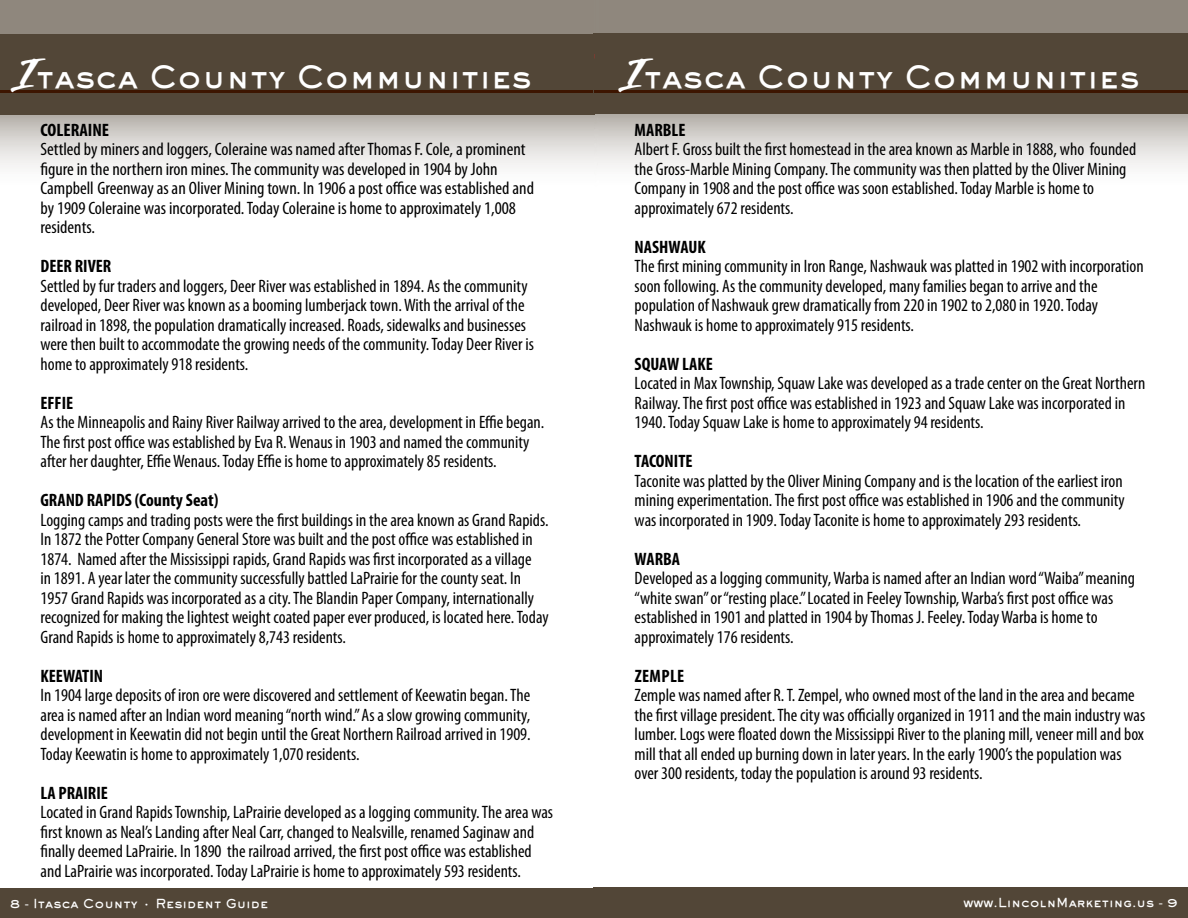
<style>
.page{position:relative;width:1188px;height:918px;background:#fff}
.page>*{position:absolute;margin:0;border:0;box-sizing:border-box;transform-origin:0 0}
.t1{font:800 30px "Gothic";color:#fff}
.t2{font:condensed 18px/19.5px "Myriad Pro";color:#000}
.t3{font:700 condensed 18px "Myriad Pro";color:#000}
.t4{font:800 12px "Gothic";color:#fff}
.s1{font-family:"Lambo Hmk";font-weight:700;font-size:45px}
</style>
<div class="page">
<svg style="left:0;top:0;width:594px;height:168px;background:#bbb6b0"></svg>
<div style="left:0;top:888px;width:594px;height:30px;background:#524637"></div>
<div style="left:0;top:34px;width:594px;height:80px;background:#524637"></div>
<hr style="left:0;top:90px;width:594px;height:3px;background:#3d1500">
<svg style="left:594px;top:0;width:594px;height:169px;background:#bcb7b1"></svg>
<div style="left:594px;top:888px;width:594px;height:30px;background:#524637"></div>
<div style="left:594px;top:34px;width:594px;height:80px;background:#524637"></div>
<hr style="left:594px;top:90px;width:594px;height:2px;background:#3d1500">
<h1 class="t1" style="left:14px;top:57px;width:520px"><span class="s1">I</span>tasca County Communities</h1>
<p class="t3" style="left:40px;top:119px;width:70px">COLERAINE</p>
<p class="t2" style="left:40px;top:139px;width:495px">Settled by miners and loggers, Coleraine was named after Thomas F. Cole, a prominent figure in the northern iron mines. The community was developed in 1904 by John Campbell Greenway as an Oliver Mining town. In 1906 a post office was established and by 1909 Coleraine was incorporated. Today Coleraine is home to approximately 1,008 residents.</p>
<p class="t3" style="left:40px;top:255px;width:72px">DEER RIVER</p>
<p class="t2" style="left:40px;top:276px;width:495px">Settled by fur traders and loggers, Deer River was established in 1894. As the community developed, Deer River was known as a booming lumberjack town. With the arrival of the railroad in 1898, the population dramatically increased. Roads, sidewalks and businesses were then built to accommodate the growing needs of the community. Today Deer River is home to approximately 918 residents.</p>
<p class="t3" style="left:40px;top:391px;width:34px">EFFIE</p>
<p class="t2" style="left:40px;top:412px;width:505px">As the Minneapolis and Rainy River Railway arrived to the area, development in Effie began.<br>The first post office was established by Eva R. Wenaus in 1903 and named the community after her daughter, Effie Wenaus. Today Effie is home to approximately 85 residents.</p>
<p class="t3" style="left:40px;top:489px;width:179px">GRAND RAPIDS (County Seat)</p>
<p class="t2" style="left:40px;top:510px;width:510px">Logging camps and trading posts were the first buildings in the area known as Grand Rapids.<br>In 1872 the Potter Company General Store was built and the post office was established in 1874. Named after the Mississippi rapids, Grand Rapids was first incorporated as a village<br>in 1891. A year later the community successfully battled LaPrairie for the county seat. In 1957 Grand Rapids was incorporated as a city. The Blandin Paper Company, internationally recognized for making the lightest weight coated paper ever produced, is located here. Today Grand Rapids is home to approximately 8,743 residents.</p>
<p class="t3" style="left:40px;top:664px;width:64px">KEEWATIN</p>
<p class="t2" style="left:40px;top:685px;width:492px;text-align:justify">In 1904 large deposits of iron ore were discovered and settlement of Keewatin began. The area is named after an Indian word meaning “north wind.” As a slow growing community, development in Keewatin did not begin until the Great Northern Railroad arrived in 1909.<br>Today Keewatin is home to approximately 1,070 residents.</p>
<p class="t3" style="left:40px;top:781px;width:69px">LA PRAIRIE</p>
<p class="t2" style="left:40px;top:802px;width:514px">Located in Grand Rapids Township, LaPrairie developed as a logging community. The area was first known as Neal’s Landing after Neal Carr, changed to Nealsville, renamed Saginaw and finally deemed LaPrairie. In 1890 the railroad arrived, the first post office was established and LaPrairie was incorporated. Today LaPrairie is home to approximately 593 residents.</p>
<p class="t4" style="left:10px;top:895px;width:260px">8 - Itasca County • Resident Guide</p>
<h1 class="t1" style="left:621px;top:57px;width:520px"><span class="s1">I</span>tasca County Communities</h1>
<p class="t3" style="left:635px;top:119px;width:52px">MARBLE</p>
<p class="t2" style="left:635px;top:139px;width:503px">Albert F. Gross built the first homestead in the area known as Marble in 1888, who founded the Gross-Marble Mining Company. The community was then platted by the Oliver Mining Company in 1908 and the post office was soon established. Today Marble is home to approximately 672 residents.</p>
<p class="t3" style="left:635px;top:235px;width:73px">NASHWAUK</p>
<p class="t2" style="left:635px;top:256px;width:511px">The first mining community in Iron Range, Nashwauk was platted in 1902 with incorporation soon following. As the community developed, many families began to arrive and the population of Nashwauk grew dramatically from 220 in 1902 to 2,080 in 1920. Today Nashwauk is home to approximately 915 residents.</p>
<p class="t3" style="left:635px;top:352px;width:80px">SQUAW LAKE</p>
<p class="t2" style="left:635px;top:373px;width:512px">Located in Max Township, Squaw Lake was developed as a trade center on the Great Northern<br>Railway. The first post office was established in 1923 and Squaw Lake was incorporated in<br>1940. Today Squaw Lake is home to approximately 94 residents.</p>
<p class="t3" style="left:635px;top:450px;width:59px">TACONITE</p>
<p class="t2" style="left:635px;top:471px;width:492px;text-align:justify">Taconite was platted by the Oliver Mining Company and is the location of the earliest iron mining experimentation. The first post office was established in 1906 and the community was incorporated in 1909. Today Taconite is home to approximately 293 residents.</p>
<p class="t3" style="left:635px;top:547px;width:47px">WARBA</p>
<p class="t2" style="left:635px;top:568px;width:502px">Developed as a logging community, Warba is named after an Indian word “Waiba” meaning “white swan” or “resting place.” Located in Feeley Township, Warba’s first post office was established in 1901 and platted in 1904 by Thomas J. Feeley. Today Warba is home to approximately 176 residents.</p>
<p class="t3" style="left:635px;top:664px;width:51px">ZEMPLE</p>
<p class="t2" style="left:635px;top:685px;width:512px">Zemple was named after R. T. Zempel, who owned most of the land in the area and became the first village president. The city was officially organized in 1911 and the main industry was lumber. Logs were floated down the Mississippi River to the planing mill, veneer mill and box mill that all ended up burning down in later years. In the early 1900’s the population was over 300 residents, today the population is around 93 residents.</p>
<p class="t4" style="left:963px;top:895px;width:216px">www.LincolnMarketing.us - 9</p>
</div>
